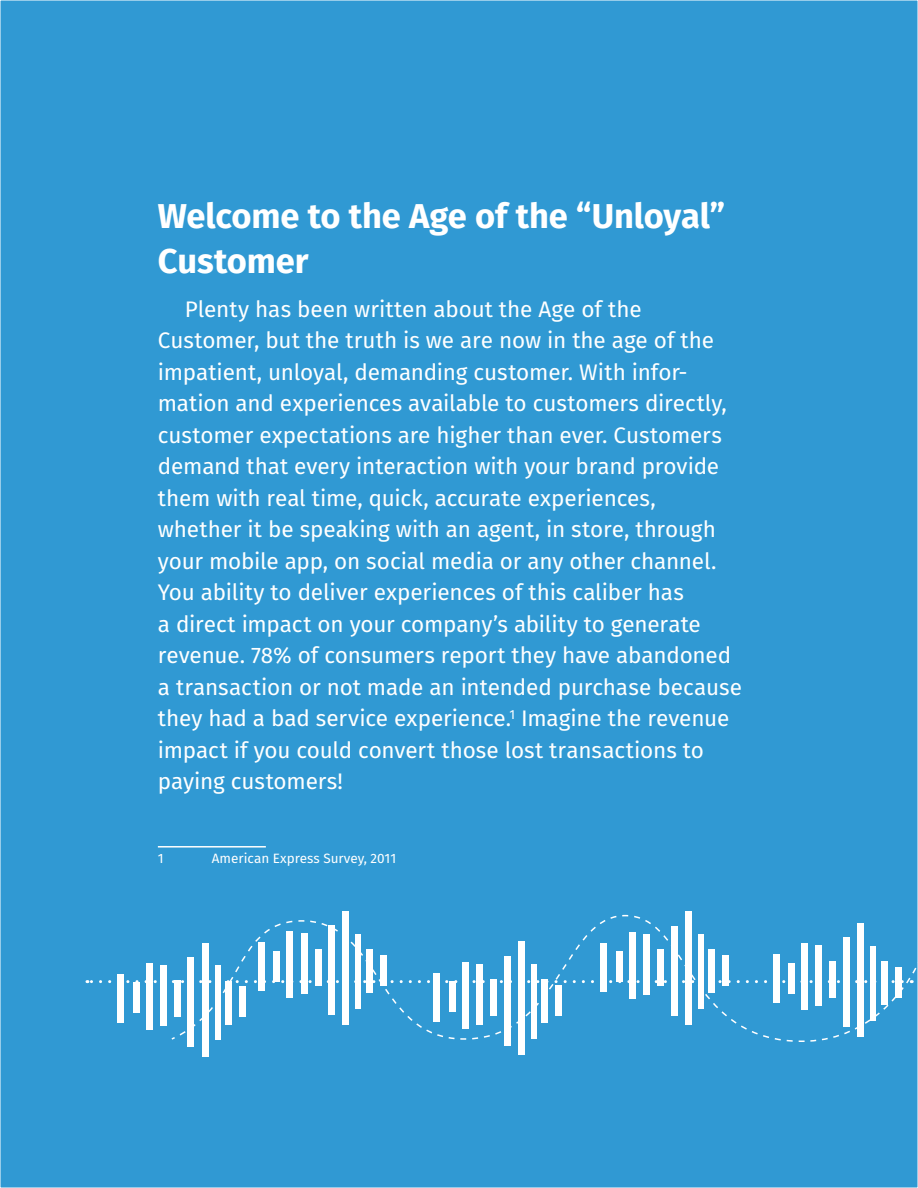
<style>
.page{position:relative;width:918px;height:1188px;background:#3099d3}
.page>*{position:absolute;margin:0;border:0;box-sizing:border-box;transform-origin:0 0}
.t1{font:700 34.5px/45px "Fira Sans";letter-spacing:-.005em;color:#fff}
.t2{font:22.5px/31.5px "Fira Sans";letter-spacing:-.01em;color:#fff}
.t3{font:13.5px "Fira Sans";color:#fff}
</style>
<div class="page">
<hr style="left:158px;top:846px;width:108px;height:2px;background:#fff">
<svg style="left:171px;top:914px;width:747px;height:129px"></svg>
<div style="left:773px;top:955px;width:6px;height:48px;background:#fff"></div>
<div style="left:801px;top:944px;width:7px;height:66px;background:#fff"></div>
<div style="left:815px;top:946px;width:7px;height:60px;background:#fff"></div>
<div style="left:829px;top:961px;width:7px;height:37px;background:#fff"></div>
<div style="left:788px;top:963px;width:7px;height:31px;background:#fff"></div>
<div style="left:870px;top:946px;width:6px;height:75px;background:#fff"></div>
<div style="left:857px;top:923px;width:7px;height:114px;background:#fff"></div>
<div style="left:843px;top:938px;width:7px;height:89px;background:#fff"></div>
<div style="left:881px;top:961px;width:7px;height:44px;background:#fff"></div>
<div style="left:895px;top:967px;width:7px;height:30px;background:#fff"></div>
<div style="left:600px;top:943px;width:7px;height:48px;background:#fff"></div>
<div style="left:629px;top:932px;width:7px;height:66px;background:#fff"></div>
<div style="left:643px;top:934px;width:7px;height:60px;background:#fff"></div>
<div style="left:657px;top:949px;width:7px;height:37px;background:#fff"></div>
<div style="left:616px;top:951px;width:7px;height:31px;background:#fff"></div>
<div style="left:698px;top:934px;width:6px;height:75px;background:#fff"></div>
<div style="left:685px;top:912px;width:7px;height:113px;background:#fff"></div>
<div style="left:671px;top:926px;width:6px;height:89px;background:#fff"></div>
<div style="left:709px;top:950px;width:6px;height:43px;background:#fff"></div>
<div style="left:723px;top:955px;width:6px;height:31px;background:#fff"></div>
<div style="left:434px;top:973px;width:6px;height:48px;background:#fff"></div>
<div style="left:462px;top:962px;width:7px;height:66px;background:#fff"></div>
<div style="left:476px;top:964px;width:7px;height:60px;background:#fff"></div>
<div style="left:490px;top:979px;width:7px;height:37px;background:#fff"></div>
<div style="left:449px;top:981px;width:7px;height:31px;background:#fff"></div>
<div style="left:531px;top:964px;width:6px;height:75px;background:#fff"></div>
<div style="left:518px;top:942px;width:7px;height:113px;background:#fff"></div>
<div style="left:504px;top:956px;width:7px;height:89px;background:#fff"></div>
<div style="left:542px;top:979px;width:6px;height:44px;background:#fff"></div>
<div style="left:556px;top:985px;width:6px;height:31px;background:#fff"></div>
<div style="left:258px;top:943px;width:7px;height:48px;background:#fff"></div>
<div style="left:287px;top:932px;width:6px;height:66px;background:#fff"></div>
<div style="left:301px;top:934px;width:7px;height:60px;background:#fff"></div>
<div style="left:315px;top:949px;width:7px;height:37px;background:#fff"></div>
<div style="left:274px;top:951px;width:6px;height:31px;background:#fff"></div>
<div style="left:356px;top:934px;width:5px;height:75px;background:#fff"></div>
<div style="left:343px;top:911px;width:6px;height:114px;background:#fff"></div>
<div style="left:328px;top:926px;width:7px;height:89px;background:#fff"></div>
<div style="left:366px;top:949px;width:7px;height:44px;background:#fff"></div>
<div style="left:380px;top:955px;width:7px;height:30px;background:#fff"></div>
<div style="left:117px;top:974px;width:7px;height:49px;background:#fff"></div>
<div style="left:146px;top:963px;width:6px;height:67px;background:#fff"></div>
<div style="left:160px;top:965px;width:7px;height:61px;background:#fff"></div>
<div style="left:174px;top:981px;width:7px;height:36px;background:#fff"></div>
<div style="left:133px;top:983px;width:6px;height:30px;background:#fff"></div>
<div style="left:215px;top:966px;width:5px;height:74px;background:#fff"></div>
<div style="left:202px;top:943px;width:6px;height:113px;background:#fff"></div>
<div style="left:188px;top:957px;width:6px;height:90px;background:#fff"></div>
<div style="left:225px;top:981px;width:7px;height:43px;background:#fff"></div>
<div style="left:239px;top:986px;width:7px;height:31px;background:#fff"></div>
<h1 class="t1" style="left:158px;top:194px;width:569px">Welcome to the Age of the “Unloyal”<br>Customer</h1>
<p class="t2" style="left:158px;top:293px;width:586px;text-indent:27px">Plenty has been written about the Age of the Customer, but the truth is we are now in the age of the impatient, unloyal, demanding customer. With infor&shy;mation and experiences available to customers directly, customer expectations are higher than ever. Customers demand that every interaction with your brand provide them with real time, quick, accurate experiences, whether it be speaking with an agent, in store, through your mobile app, on social media or any other channel.<br>You ability to deliver experiences of this caliber has<br>a direct impact on your company’s ability to generate revenue. 78% of consumers report they have abandoned a transaction or not made an intended purchase because they had a bad service experience.<sup>1</sup> Imagine the revenue impact if you could convert those lost transactions to paying customers!</p>
<p class="t3" style="left:158px;top:849px;width:7px">1</p>
<p class="t3" style="left:212px;top:849px;width:186px">American Express Survey, 2011</p>
</div>
